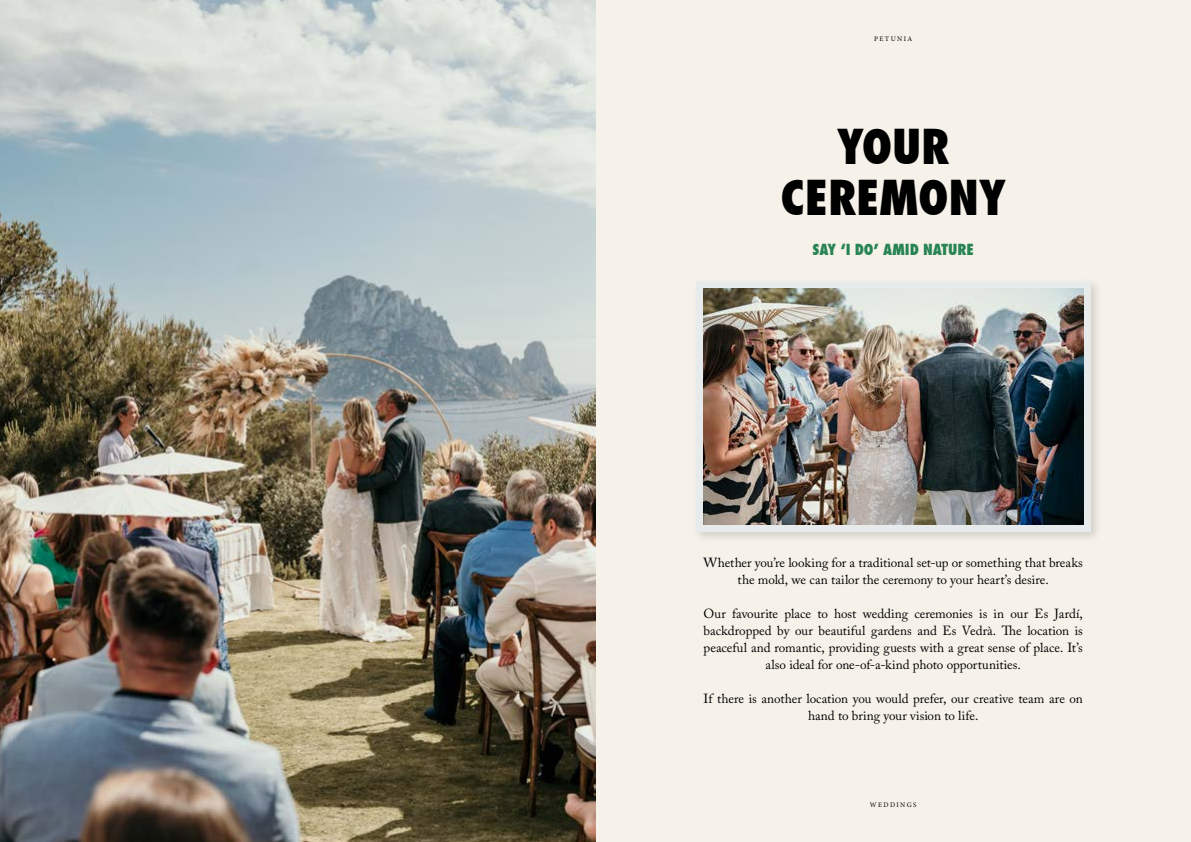
<style>
.page{position:relative;width:1191px;height:842px;background:#f6f2ea}
.page>*{position:absolute;margin:0;border:0;box-sizing:border-box;transform-origin:0 0}
.t1{font:800 condensed 47px/51px "Futura LT Pro";letter-spacing:-.005em;color:#000;text-align:center}
.t2{font:800 condensed 15px "Futura LT Pro";letter-spacing:-.01em;color:#288453}
.t3{font:13.2px/17.1px "Adobe Caslon Pro";letter-spacing:-.005em;color:#000;text-align:center}
.t4{font:7px "Minion Pro";letter-spacing:.2em;color:#000}
</style>
<div class="page">
<img style="left:0;top:0;width:595px;height:842px">
<div style="left:691px;top:276px;width:411px;height:267px;background:#000;opacity:.15"></div>
<div style="left:696px;top:281px;width:394px;height:250px;background:#e8ebeb"></div>
<img style="left:703px;top:288px;width:380px;height:236px">
<p class="t4" style="left:874px;top:34px;width:39px">PETUNIA</p>
<h1 class="t1" style="left:780px;top:123px;width:227px">YOUR<br>CEREMONY</h1>
<p class="t2" style="left:812px;top:240px;width:163px">SAY ‘I DO’ AMID NATURE</p>
<p class="t3" style="left:703px;top:554px;width:381px">Whether you’re looking for a traditional set-up or something that breaks the mold, we can tailor the ceremony to your heart’s desire.</p>
<p class="t3" style="left:703px;top:605px;width:381px">Our favourite place to host wedding ceremonies is in our Es Jardí, backdropped by our beautiful gardens and Es Vedrà. The location is peaceful and romantic, providing guests with a great sense of place. It’s also ideal for one-of-a-kind photo opportunities.</p>
<p class="t3" style="left:703px;top:690px;width:381px">If there is another location you would prefer, our creative team are on hand to bring your vision to life.</p>
<p class="t4" style="left:870px;top:800px;width:48px">WEDDINGS</p>
</div>
